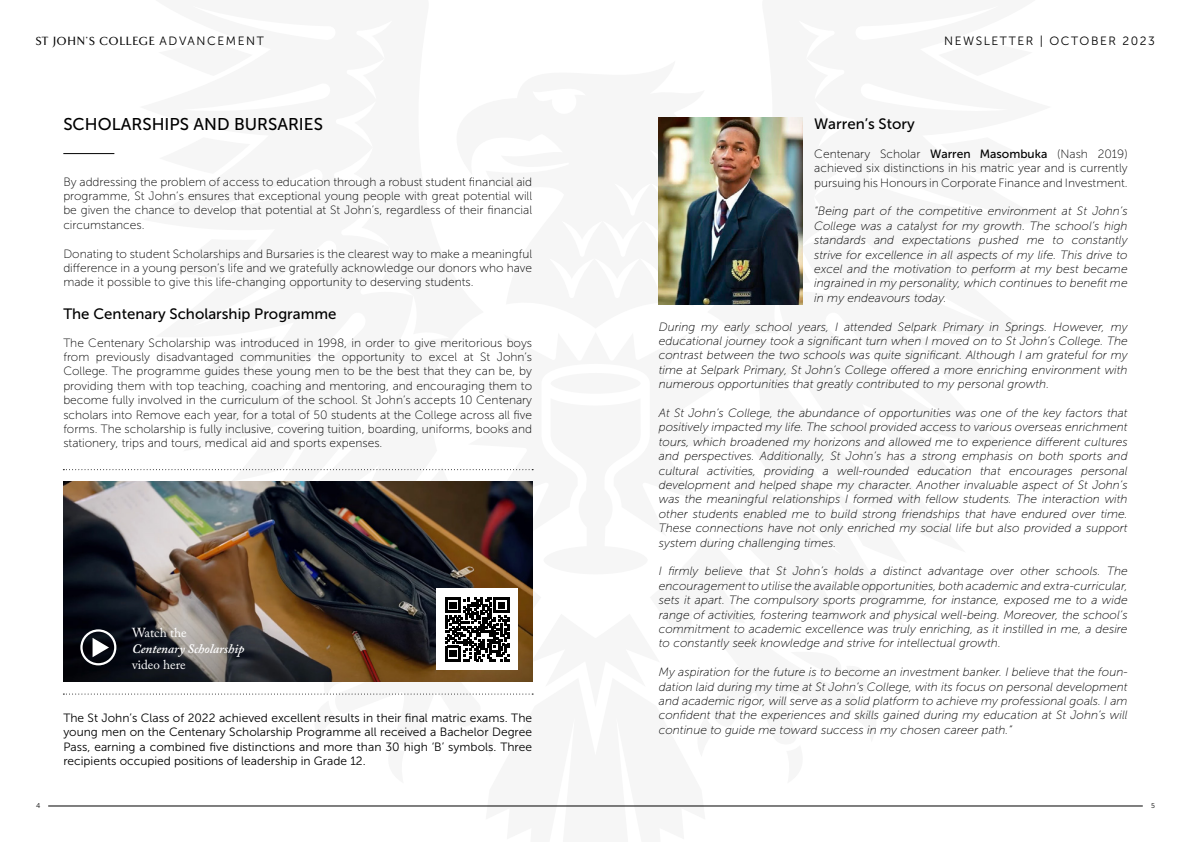
<style>
.page{position:relative;width:1191px;height:842px;background:#fff}
.page>*{position:absolute;margin:0;border:0;box-sizing:border-box;transform-origin:0 0}
.t1{font:17px "Museo Sans 500";color:#000}
.t2{font:15px "Museo Sans 500";color:#000}
.t3{font:italic 600 13px "Adobe Caslon Pro";color:#fff}
.t4{font:13px "Adobe Caslon Pro";color:#fff}
.t5{font:italic 12px/14.4px "Museo Sans 100";color:#000;text-align:justify}
.t6{font:12px/14.4px "Museo Sans 100";color:#000;text-align:justify}
.t7{font:12px/14.4px "Museo Sans 300";color:#000;text-align:justify}
.t8{font:500 12px "TF Arrow";letter-spacing:.1em;color:#000}
.t9{font:12px "Museo Sans 300";letter-spacing:.13em;color:#000}
.t10{font:7px "Museo Sans 300";color:#000}
.s1{font-family:"Museo Sans 300";font-weight:400}
.s2{font-family:"Museo Sans 500"}
</style>
<div class="page">
<hr style="left:48px;top:806px;width:1094px;height:1px;background:#000">
<hr style="left:63px;top:153px;width:51px;height:1px;background:#000">
<svg style="left:63px;top:469px;width:470px;height:1px"></svg>
<svg style="left:63px;top:693px;width:470px;height:1px"></svg>
<img style="left:63px;top:482px;width:469px;height:200px">
<svg style="left:93px;top:638px;width:16px;height:19px"></svg>
<div style="left:80px;top:629px;width:36px;height:36px;border:2px solid #fff;border-radius:50%"></div>
<div style="left:437px;top:589px;width:81px;height:81px;background:#fff"></div>
<svg style="left:445px;top:597px;width:64px;height:64px"></svg>
<img style="left:659px;top:118px;width:144px;height:187px">
<p class="t8" style="left:36px;top:35px;width:229px">ST JOHN’S COLLEGE <span class="s1">ADVANCEMENT</span></p>
<p class="t9" style="left:944px;top:34px;width:212px">NEWSLETTER | OCTOBER 2023</p>
<h1 class="t1" style="left:63px;top:115px;width:261px">SCHOLARSHIPS AND BURSARIES</h1>
<p class="t6" style="left:63px;top:174px;width:470px">By addressing the problem of access to education through a robust student financial aid programme, St John’s ensures that exceptional young people with great potential will be given the chance to develop that potential at St John’s, regardless of their financial circumstances.</p>
<p class="t6" style="left:63px;top:246px;width:470px">Donating to student Scholarships and Bursaries is the clearest way to make a meaningful difference in a young person’s life and we gratefully acknowledge our donors who have made it possible to give this life-changing opportunity to deserving students.</p>
<p class="t2" style="left:63px;top:305px;width:275px">The Centenary Scholarship Programme</p>
<p class="t6" style="left:63px;top:335px;width:470px">The Centenary Scholarship was introduced in 1998, in order to give meritorious boys from previously disadvantaged communities the opportunity to excel at St John’s College. The programme guides these young men to be the best that they can be, by providing them with top teaching, coaching and mentoring, and encouraging them to become fully involved in the curriculum of the school. St John’s accepts 10 Centenary scholars into Remove each year, for a total of 50 students at the College across all five forms. The scholarship is fully inclusive, covering tuition, boarding, uniforms, books and stationery, trips and tours, medical aid and sports expenses.</p>
<p class="t4" style="left:132px;top:625px;width:56px">Watch the</p>
<p class="t3" style="left:132px;top:641px;width:114px">Centenary Scholarship</p>
<p class="t4" style="left:132px;top:656px;width:55px">video here</p>
<p class="t7" style="left:63px;top:711px;width:470px">The St John’s Class of 2022 achieved excellent results in their final matric exams. The young men on the Centenary Scholarship Programme all received a Bachelor Degree Pass, earning a combined five distinctions and more than 30 high ‘B’ symbols. Three recipients occupied positions of leadership in Grade 12.</p>
<p class="t2" style="left:814px;top:116px;width:102px">Warren’s Story</p>
<p class="t6" style="left:814px;top:147px;width:315px">Centenary Scholar <span class="s2">Warren Masombuka</span> (Nash 2019) achieved six distinctions in his matric year and is currently pursuing his Honours in Corporate Finance and Investment.</p>
<p class="t5" style="left:814px;top:204px;width:315px">“Being part of the competitive environment at St John’s College was a catalyst for my growth. The school’s high standards and expectations pushed me to constantly strive for excellence in all aspects of my life. This drive to excel and the motivation to perform at my best became ingrained in my personality, which continues to benefit me in my endeavours today.</p>
<p class="t5" style="left:659px;top:319px;width:470px">During my early school years, I attended Selpark Primary in Springs. However, my educational journey took a significant turn when I moved on to St John’s College. The contrast between the two schools was quite significant. Although I am grateful for my time at Selpark Primary, St John’s College offered a more enriching environment with numerous opportunities that greatly contributed to my personal growth.</p>
<p class="t5" style="left:659px;top:406px;width:470px">At St John’s College, the abundance of opportunities was one of the key factors that positively impacted my life. The school provided access to various overseas enrichment tours, which broadened my horizons and allowed me to experience different cultures and perspectives. Additionally, St John’s has a strong emphasis on both sports and cultural activities, providing a well-rounded education that encourages personal development and helped shape my character. Another invaluable aspect of St John’s was the meaningful relationships I formed with fellow students. The interaction with other students enabled me to build strong friendships that have endured over time.<br>These connections have not only enriched my social life but also provided a support system during challenging times.</p>
<p class="t5" style="left:659px;top:564px;width:470px">I firmly believe that St John’s holds a distinct advantage over other schools. The encouragement to utilise the available opportunities, both academic and extra-curricular, sets it apart. The compulsory sports programme, for instance, exposed me to a wide range of activities, fostering teamwork and physical well-being. Moreover, the school’s commitment to academic excellence was truly enriching, as it instilled in me, a desire to constantly seek knowledge and strive for intellectual growth.</p>
<p class="t5" style="left:659px;top:665px;width:470px">My aspiration for the future is to become an investment banker. I believe that the foun&shy;dation laid during my time at St John’s College, with its focus on personal development and academic rigor, will serve as a solid platform to achieve my professional goals. I am confident that the experiences and skills gained during my education at St John’s will continue to guide me toward success in my chosen career path.”</p>
<p class="t10" style="left:36px;top:802px;width:6px">4</p>
<p class="t10" style="left:1151px;top:802px;width:5px">5</p>
</div>
